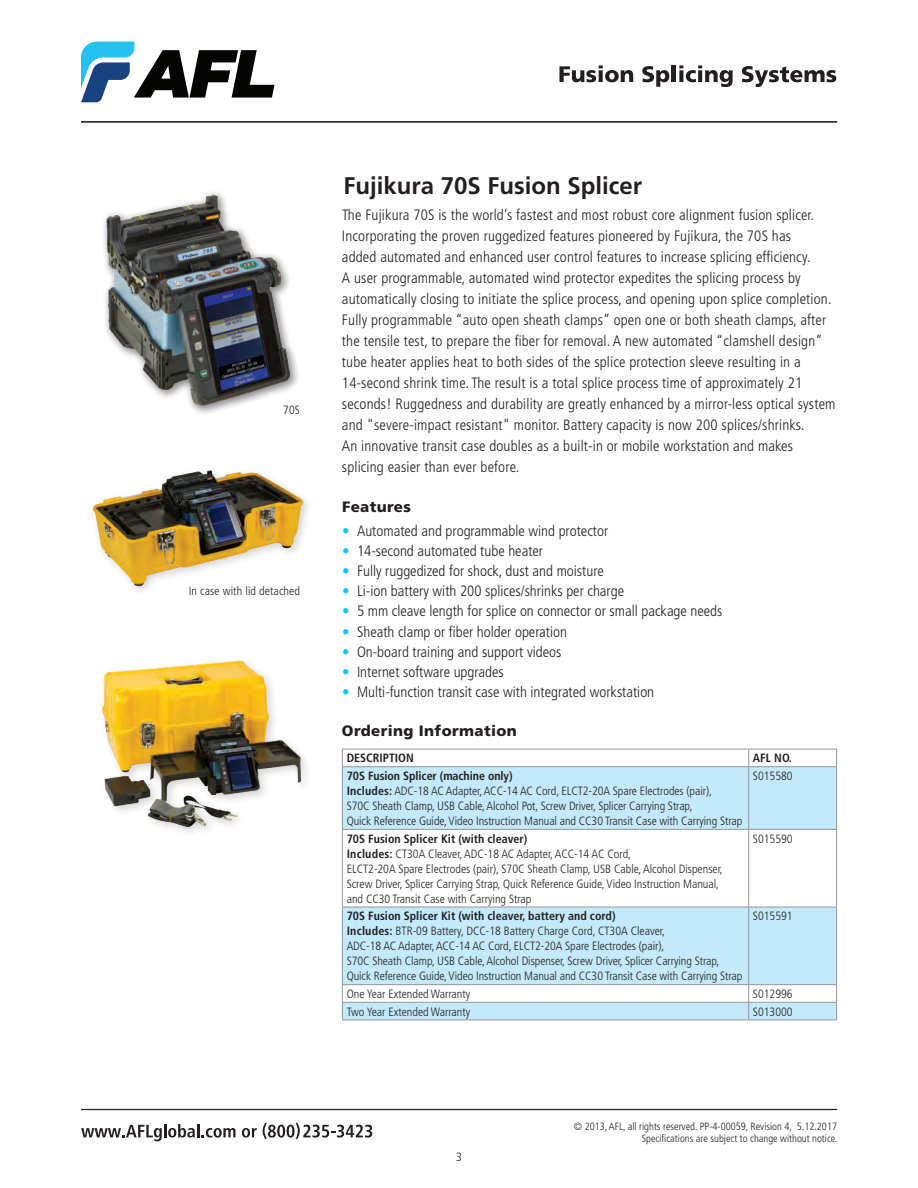
<style>
.page{position:relative;width:918px;height:1188px;background:#fff}
.page>*{position:absolute;margin:0;border:0;box-sizing:border-box;transform-origin:0 0}
.t1{font:700 24px "Frutiger LT Std";color:#231f20}
.t2{font:300 condensed 15px/21px "Frutiger LT Std";letter-spacing:.01em;color:#231f20}
.t3{font:900 15px "Frutiger LT Std";letter-spacing:.025em;color:#231f20}
.t4{font:300 condensed 12px/15px "Frutiger LT Std";letter-spacing:-.005em;color:#231f20}
.t5{font:700 condensed 12px "Frutiger LT Std";color:#231f20}
.t6{font:300 condensed 10.5px/12px "Frutiger LT Std";color:#231f20;text-align:right}
.s1{color:#15c0f2}
.s2{font-weight:700}
</style>
<div class="page">
<svg style="left:81px;top:42px;width:193px;height:60px"></svg>
<svg style="left:559px;top:65px;width:74px;height:17px"></svg>
<svg style="left:642px;top:66px;width:27px;height:21px"></svg>
<hr style="left:672px;top:65px;width:4px;height:17px;background:#231f20">
<svg style="left:679px;top:65px;width:54px;height:22px"></svg>
<svg style="left:742px;top:66px;width:94px;height:21px"></svg>
<svg style="left:81px;top:1124px;width:155px;height:17px"></svg>
<svg style="left:242px;top:1128px;width:15px;height:10px"></svg>
<svg style="left:263px;top:1123px;width:109px;height:16px"></svg>
<hr style="left:81px;top:121px;width:756px;height:1px;background:#231f20">
<hr style="left:81px;top:1109px;width:756px;height:1px;background:#231f20">
<svg style="left:343px;top:767px;width:493px;height:253px;fill:#c3e9fa"></svg>
<hr style="left:342px;top:749px;width:407px;height:1px;background:#939598">
<svg style="left:342px;top:749px;width:1px;height:17px"></svg>
<hr style="left:749px;top:749px;width:88px;height:1px;background:#939598">
<svg style="left:748px;top:749px;width:1px;height:17px"></svg>
<svg style="left:836px;top:749px;width:1px;height:17px"></svg>
<hr style="left:342px;top:766px;width:407px;height:1px;background:#939598">
<hr style="left:342px;top:767px;width:1px;height:62px;background:#939598">
<hr style="left:749px;top:766px;width:88px;height:1px;background:#939598">
<hr style="left:748px;top:767px;width:1px;height:62px;background:#939598">
<hr style="left:836px;top:767px;width:1px;height:62px;background:#939598">
<hr style="left:342px;top:829px;width:407px;height:1px;background:#939598">
<hr style="left:342px;top:830px;width:1px;height:77px;background:#939598">
<hr style="left:749px;top:829px;width:88px;height:1px;background:#939598">
<hr style="left:748px;top:830px;width:1px;height:77px;background:#939598">
<hr style="left:836px;top:830px;width:1px;height:77px;background:#939598">
<hr style="left:342px;top:907px;width:407px;height:1px;background:#939598">
<hr style="left:342px;top:907px;width:1px;height:77px;background:#939598">
<hr style="left:749px;top:907px;width:88px;height:1px;background:#939598">
<hr style="left:748px;top:907px;width:1px;height:77px;background:#939598">
<hr style="left:836px;top:907px;width:1px;height:77px;background:#939598">
<hr style="left:342px;top:984px;width:407px;height:1px;background:#939598">
<hr style="left:749px;top:984px;width:88px;height:1px;background:#939598">
<hr style="left:342px;top:1002px;width:407px;height:1px;background:#939598">
<svg style="left:342px;top:985px;width:1px;height:35px"></svg>
<hr style="left:749px;top:1002px;width:88px;height:1px;background:#939598">
<svg style="left:748px;top:985px;width:1px;height:35px"></svg>
<svg style="left:836px;top:985px;width:1px;height:35px"></svg>
<hr style="left:342px;top:1020px;width:407px;height:1px;background:#939598">
<hr style="left:749px;top:1020px;width:88px;height:1px;background:#939598">
<img style="left:103px;top:192px;width:195px;height:222px">
<img style="left:92px;top:470px;width:216px;height:121px">
<img style="left:102px;top:660px;width:204px;height:172px">
<p class="t4" style="left:283px;top:402px;width:18px">70S</p>
<p class="t4" style="left:189px;top:584px;width:113px">In case with lid detached</p>
<h1 class="t1" style="left:344px;top:172px;width:300px">Fujikura 70S Fusion Splicer</h1>
<p class="t2" style="left:342px;top:204px;width:495px">The Fujikura 70S is the world’s fastest and most robust core alignment fusion splicer.<br>Incorporating the proven ruggedized features pioneered by Fujikura, the 70S has<br>added automated and enhanced user control features to increase splicing efficiency.<br>A user programmable, automated wind protector expedites the splicing process by automatically closing to initiate the splice process, and opening upon splice completion.<br>Fully programmable “auto open sheath clamps” open one or both sheath clamps, after the tensile test, to prepare the fiber for removal. A new automated “clamshell design” tube heater applies heat to both sides of the splice protection sleeve resulting in a 14-second shrink time. The result is a total splice process time of approximately 21 seconds! Ruggedness and durability are greatly enhanced by a mirror-less optical system and "severe-impact resistant" monitor. Battery capacity is now 200 splices/shrinks.<br>An innovative transit case doubles as a built-in or mobile workstation and makes splicing easier than ever before.</p>
<p class="t3" style="left:342px;top:497px;width:71px">Features</p>
<p class="t2" style="left:342px;top:520px;width:268px"><span class="s1">•</span> Automated and programmable wind protector</p>
<p class="t2" style="left:342px;top:540px;width:203px"><span class="s1">•</span> 14-second automated tube heater</p>
<p class="t2" style="left:342px;top:561px;width:263px"><span class="s1">•</span> Fully ruggedized for shock, dust and moisture</p>
<p class="t2" style="left:342px;top:581px;width:284px"><span class="s1">•</span> Li-ion battery with 200 splices/shrinks per charge</p>
<p class="t2" style="left:342px;top:601px;width:382px"><span class="s1">•</span> 5 mm cleave length for splice on connector or small package needs</p>
<p class="t2" style="left:342px;top:621px;width:227px"><span class="s1">•</span> Sheath clamp or fiber holder operation</p>
<p class="t2" style="left:342px;top:641px;width:221px"><span class="s1">•</span> On-board training and support videos</p>
<p class="t2" style="left:342px;top:661px;width:163px"><span class="s1">•</span> Internet software upgrades</p>
<p class="t2" style="left:342px;top:682px;width:314px"><span class="s1">•</span> Multi-function transit case with integrated workstation</p>
<p class="t3" style="left:342px;top:722px;width:176px">Ordering Information</p>
<p class="t5" style="left:347px;top:751px;width:69px">DESCRIPTION</p>
<p class="t5" style="left:753px;top:751px;width:41px">AFL NO.</p>
<p class="t4" style="left:347px;top:769px;width:397px"><span class="s2">70S Fusion Splicer (machine only)<br>Includes:</span> ADC-18 AC Adapter, ACC-14 AC Cord, ELCT2-20A Spare Electrodes (pair),<br>S70C Sheath Clamp, USB Cable, Alcohol Pot, Screw Driver, Splicer Carrying Strap,<br>Quick Reference Guide, Video Instruction Manual and CC30 Transit Case with Carrying Strap</p>
<p class="t4" style="left:753px;top:769px;width:41px">S015580</p>
<p class="t4" style="left:347px;top:831px;width:378px"><span class="s2">70S Fusion Splicer Kit (with cleaver)<br>Includes:</span> CT30A Cleaver, ADC-18 AC Adapter, ACC-14 AC Cord,<br>ELCT2-20A Spare Electrodes (pair), S70C Sheath Clamp, USB Cable, Alcohol Dispenser, Screw Driver, Splicer Carrying Strap, Quick Reference Guide, Video Instruction Manual, and CC30 Transit Case with Carrying Strap</p>
<p class="t4" style="left:753px;top:831px;width:41px">S015590</p>
<p class="t4" style="left:347px;top:909px;width:397px"><span class="s2">70S Fusion Splicer Kit (with cleaver, battery and cord)<br>Includes:</span> BTR-09 Battery, DCC-18 Battery Charge Cord, CT30A Cleaver,<br>ADC-18 AC Adapter, ACC-14 AC Cord, ELCT2-20A Spare Electrodes (pair),<br>S70C Sheath Clamp, USB Cable, Alcohol Dispenser, Screw Driver, Splicer Carrying Strap, Quick Reference Guide, Video Instruction Manual and CC30 Transit Case with Carrying Strap</p>
<p class="t4" style="left:753px;top:909px;width:41px">S015591</p>
<p class="t4" style="left:347px;top:986px;width:125px">One Year Extended Warranty</p>
<p class="t4" style="left:753px;top:986px;width:41px">S012996</p>
<p class="t4" style="left:347px;top:1004px;width:125px">Two Year Extended Warranty</p>
<p class="t4" style="left:753px;top:1004px;width:41px">S013000</p>
<p class="t4" style="left:456px;top:1150px;width:7px">3</p>
<p class="t6" style="left:574px;top:1121px;width:265px">© 2013, AFL, all rights reserved. PP-4-00059, Revision 4, 5. 12. 2017<br>Specifications are subject to change without notice.</p>
</div>
